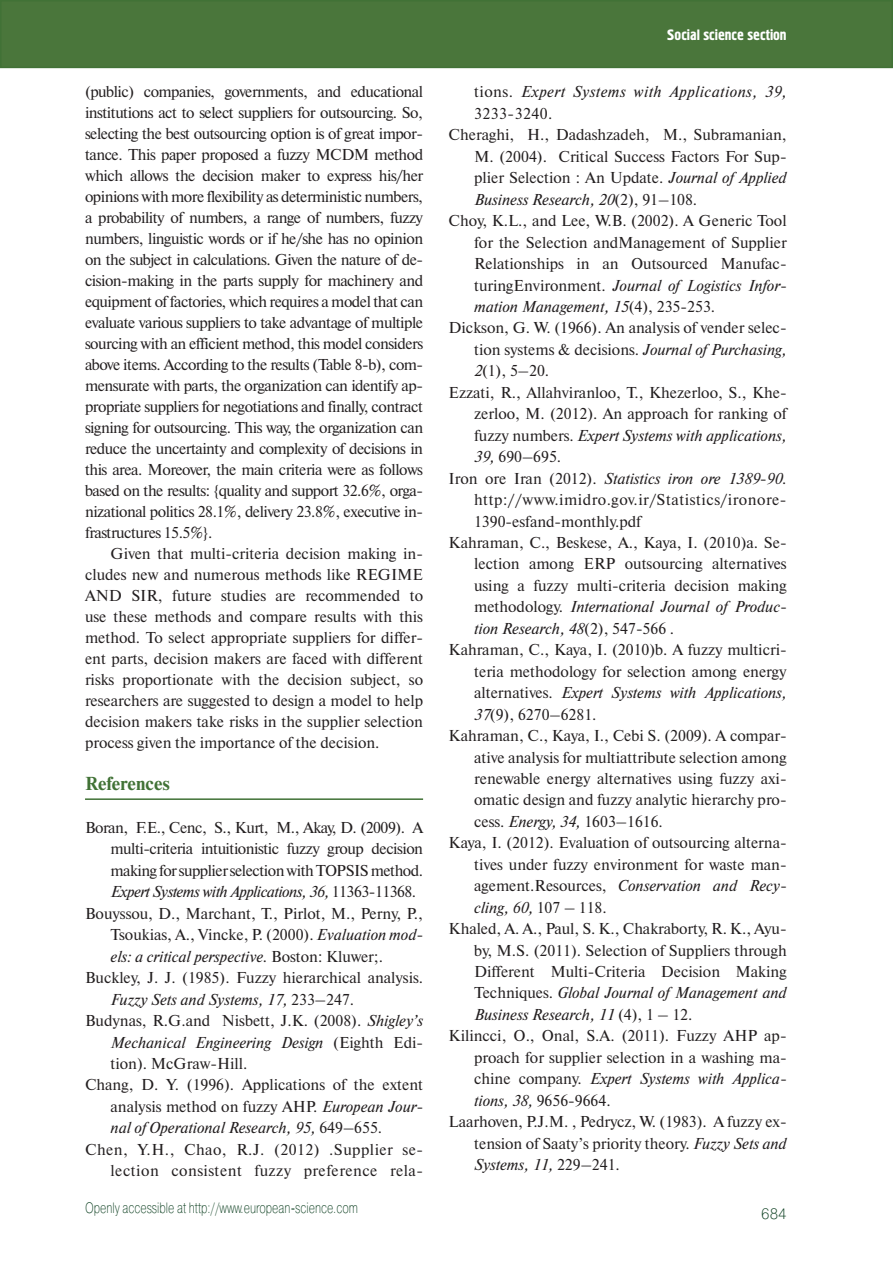
<style>
.page{position:relative;width:893px;height:1263px;background:#fff}
.page>*{position:absolute;margin:0;border:0;box-sizing:border-box;transform-origin:0 0}
.Заголовок{font:700 18.75px "Newton C";color:#417236}
.Литература{font:15.75px/21.5px "Newton C";color:#231f20;text-align:justify}
.Текст_статьи{font:15.75px/21px "Newton C";letter-spacing:-.03em;color:#231f20;text-align:justify}
.Литература-2{font:15.75px/21.5px "Newton C";letter-spacing:.03em;color:#231f20;text-align:right}
.Литература-3{font:italic 15.75px/21.5px "Newton C";letter-spacing:.03em;color:#231f20}
.t1{font:15px "Pragmatica Light C";color:#0b3e1f;scale:.75 1}
.t2{font:15px "Hermes C";color:#fff}
.t3{font:15px "Pragmatica Light C";color:#0b3e1f}
.s1{font-style:italic}
.s2{font-style:normal}
</style>
<div class="page">
<div style="left:1px;top:1px;width:891px;height:66px;background:#4a763b"></div>
<div style="left:0;top:0;width:893px;height:68px;border:2px solid #417236"></div>
<hr style="left:85px;top:798px;width:338px;height:2px;background:#417236">
<p class="Текст_статьи" style="left:85px;top:81px;width:340px">(public) companies, governments, and educational institutions act to select suppliers for outsourcing. So, selecting the best outsourcing option is of great impor&shy;tance. This paper proposed a fuzzy MCDM method which allows the decision maker to express his/her opinions with more flexibility as deterministic numbers, a probability of numbers, a range of numbers, fuzzy numbers, linguistic words or if he/she has no opinion on the subject in calculations. Given the nature of de&shy;cision-making in the parts supply for machinery and equipment of factories, which requires a model that can evaluate various suppliers to take advantage of multiple sourcing with an efficient method, this model considers above items. According to the results (Table 8-b), com&shy;mensurate with parts, the organization can identify ap&shy;propriate suppliers for negotiations and finally, contract signing for outsourcing. This way, the organization can reduce the uncertainty and complexity of decisions in this area. Moreover, the main criteria were as follows based on the results: {quality and support 32.6%, orga&shy;nizational politics 28.1%, delivery 23.8%, executive in&shy;frastructures 15.5%}.</p>
<p class="Текст_статьи" style="left:85px;top:543px;width:340px;text-indent:26px">Given that multi-criteria decision making in&shy;cludes new and numerous methods like REGIME AND SIR, future studies are recommended to use these methods and compare results with this method. To select appropriate suppliers for differ&shy;ent parts, decision makers are faced with different risks proportionate with the decision subject, so researchers are suggested to design a model to help decision makers take risks in the supplier selection process given the importance of the decision.</p>
<p class="Заголовок" style="left:85px;top:773px;width:86px">References</p>
<p class="Литература" style="left:111px;top:817px;width:314px;text-indent:-26px">Boran, F.E., Cenc, S., Kurt, M., Akay, D. (2009). A multi-criteria intuitionistic fuzzy group decision making for supplier selection with TOPSIS method.<br><span class="s1">Expert Systems with Applications, 36,</span> 11363-11368.</p>
<p class="Литература" style="left:111px;top:903px;width:314px;text-indent:-26px">Bouyssou, D., Marchant, T., Pirlot, M., Perny, P., Tsoukias, A., Vincke, P. (2000). <span class="s1">Evaluation mod&shy;els: a critical perspective.</span> Boston: Kluwer;.</p>
<p class="Литература" style="left:111px;top:967px;width:314px;text-indent:-26px">Buckley, J. J. (1985). Fuzzy hierarchical analysis.<br><span class="s1">Fuzzy Sets and Systems, 17,</span> 233–247.</p>
<p class="Литература" style="left:111px;top:1010px;width:314px;text-indent:-26px">Budynas, R.G.and Nisbett, J.K. (2008). <span class="s1">Shigley’s Mechanical Engineering Design</span> (Eighth Edi&shy;tion). McGraw-Hill.</p>
<p class="Литература" style="left:111px;top:1074px;width:314px;text-indent:-26px">Chang, D. Y. (1996). Applications of the extent analysis method on fuzzy AHP. <span class="s1">European Jour&shy;nal of Operational Research, 95,</span> 649–655.</p>
<p class="Литература-2" style="left:85px;top:1139px;width:340px">Chen, Y.H., Chao, R.J. (2012) .Supplier se&shy;lection consistent fuzzy preference rela-</p>
<p class="t1" style="left:85px;top:1199px;width:365px">Openly accessible at http://www.european-science.com</p>
<p class="t2" style="left:667px;top:26px;width:121px">Social science section</p>
<p class="Литература-3" style="left:474px;top:81px;width:314px"><span class="s2">tions.</span> Expert Systems with Applications, 39,<br><span class="s2">3233-3240.</span></p>
<p class="Литература" style="left:474px;top:124px;width:314px;text-indent:-26px">Cheraghi, H., Dadashzadeh, M., Subramanian, M. (2004). Critical Success Factors For Sup&shy;plier Selection : An Update. <span class="s1">Journal of Applied Business Research, 20</span>(2), 91–108.</p>
<p class="Литература" style="left:474px;top:210px;width:314px;text-indent:-26px">Choy, K.L., and Lee, W.B. (2002). A Generic Tool for the Selection andManagement of Supplier Relationships in an Outsourced Manufac&shy;turingEnvironment. <span class="s1">Journal of Logistics Infor&shy;mation Management, 15</span>(4), 235-253.</p>
<p class="Литература" style="left:474px;top:317px;width:314px;text-indent:-26px">Dickson, G. W. (1966). An analysis of vender selec&shy;tion systems &amp; decisions. <span class="s1">Journal of Purchasing, 2</span>(1), 5–20.</p>
<p class="Литература" style="left:474px;top:382px;width:314px;text-indent:-26px">Ezzati, R., Allahviranloo, T., Khezerloo, S., Khe&shy;zerloo, M. (2012). An approach for ranking of fuzzy numbers. <span class="s1">Expert Systems with applications, 39,</span> 690–695.</p>
<p class="Литература" style="left:474px;top:468px;width:314px;text-indent:-26px">Iron ore Iran (2012). <span class="s1">Statistics iron ore 1389-90. </span>http://www.imidro.gov.ir/Statistics/ironore-1390-esfand-monthly.pdf</p>
<p class="Литература" style="left:474px;top:532px;width:314px;text-indent:-26px">Kahraman, C., Beskese, A., Kaya, I. (2010)a. Se&shy;lection among ERP outsourcing alternatives using a fuzzy multi-criteria decision making methodology. <span class="s1">International Journal of Produc&shy;tion Research, 48</span>(2), 547-566 .</p>
<p class="Литература" style="left:474px;top:639px;width:314px;text-indent:-26px">Kahraman, C., Kaya, I. (2010)b. A fuzzy multicri&shy;teria methodology for selection among energy alternatives. <span class="s1">Expert Systems with Applications, 37</span>(9), 6270–6281.</p>
<p class="Литература" style="left:474px;top:725px;width:314px;text-indent:-26px">Kahraman, C., Kaya, I., Cebi S. (2009). A compar&shy;ative analysis for multiattribute selection among renewable energy alternatives using fuzzy axi&shy;omatic design and fuzzy analytic hierarchy pro&shy;cess. <span class="s1">Energy, 34,</span> 1603–1616.</p>
<p class="Литература" style="left:474px;top:832px;width:314px;text-indent:-26px">Kaya, I. (2012). Evaluation of outsourcing alterna&shy;tives under fuzzy environment for waste man&shy;agement.Resources, <span class="s1">Conservation and Recy&shy;cling, 60,</span> 107 – 118.</p>
<p class="Литература" style="left:474px;top:918px;width:314px;text-indent:-26px">Khaled, A. A., Paul, S. K., Chakraborty, R. K., Ayu&shy;by, M.S. (2011). Selection of Suppliers through Different Multi-Criteria Decision Making Techniques. <span class="s1">Global Journal of Management and Business Research, 11</span> (4), 1 – 12.</p>
<p class="Литература" style="left:474px;top:1025px;width:314px;text-indent:-26px">Kilincci, O., Onal, S.A. (2011). Fuzzy AHP ap&shy;proach for supplier selection in a washing ma&shy;chine company. <span class="s1">Expert Systems with Applica&shy;tions, 38,</span> 9656-9664.</p>
<p class="Литература" style="left:474px;top:1111px;width:314px;text-indent:-26px">Laarhoven, P.J.M. , Pedrycz, W. (1983). A fuzzy ex&shy;tension of Saaty’s priority theory. <span class="s1">Fuzzy Sets and Systems, 11,</span> 229–241.</p>
<p class="t3" style="left:761px;top:1205px;width:27px">684</p>
</div>
